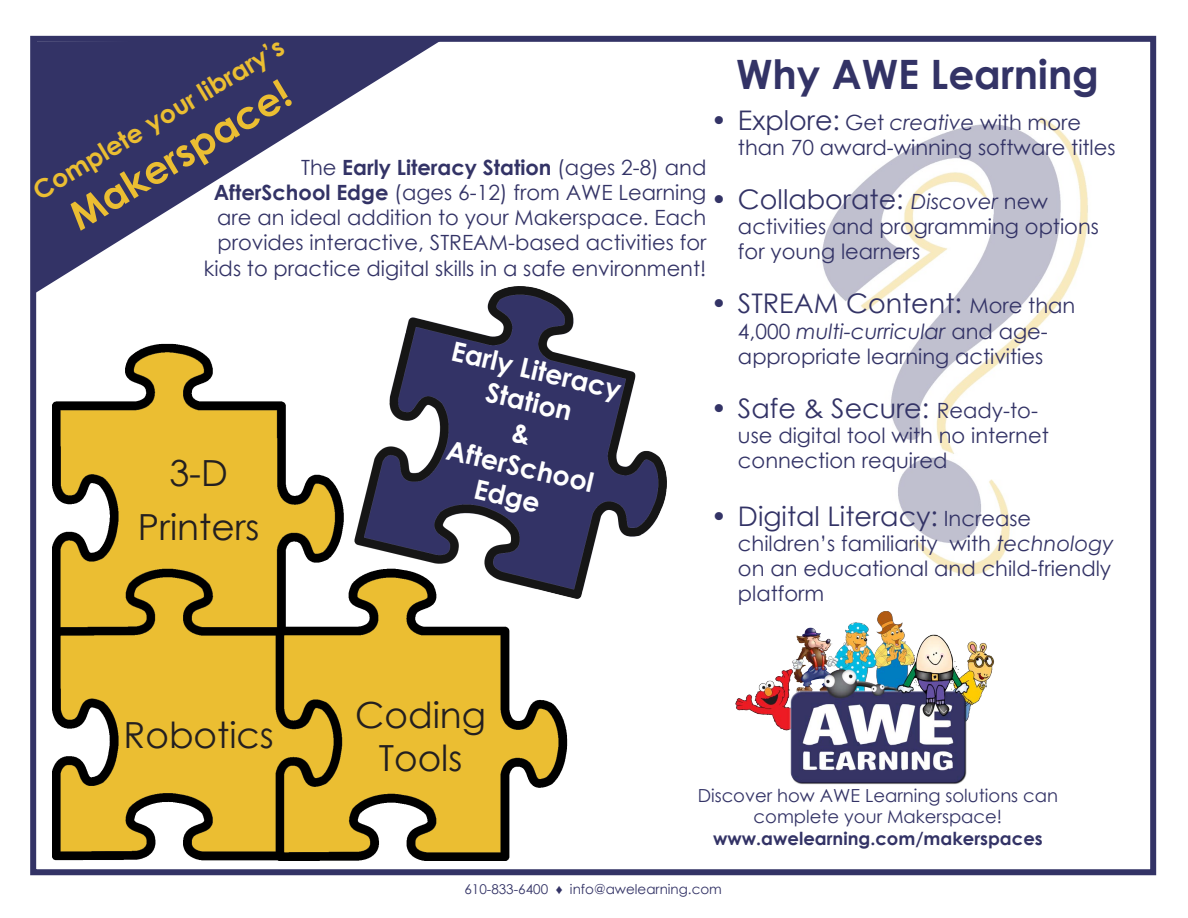
<style>
.page{position:relative;width:1188px;height:918px;background:#fff}
.page>*{position:absolute;margin:0;border:0;box-sizing:border-box;transform-origin:0 0}
.t1{font:700 40.5px "Century Gothic";color:#336}
.t2{font:700 39px "Century Gothic";color:#ebbe32}
.t3{font:36px/54px "Century Gothic";color:#231f20;text-align:center}
.t4{font:27px "Century Gothic";color:#336}
.t5{font:700 27px/32.4px "Century Gothic";color:#fff;text-align:center}
.t6{font:700 25.5px "Century Gothic";color:#ebbe32}
.t7{font:21px/25.2px "Century Gothic";color:#336}
.t8{font:18px "Century Gothic";color:#336}
.t9{font:700 18px "Century Gothic";color:#336}
.t10{font:13.5px "Century Gothic";color:#336}
.s1{font-weight:700}
.s2{font-size:27px}
.s3{font-style:italic}
.s4{font-style:italic;font-size:21px}
.s5{font-size:21px}
</style>
<div class="page">
<div style="left:30px;top:36px;width:1126px;height:839px;border:6px solid #336"></div>
<img style="left:53px;top:286px;width:614px;height:574px">
<img style="left:822px;top:117px;width:266px;height:458px">
<svg style="left:31px;top:38px;width:413px;height:258px"></svg>
<img style="left:735px;top:611px;width:259px;height:174px">
<div style="left:613px;top:788px;width:530px;height:72px;background:#fff"></div>
<p class="t6" style="left:25px;top:176px;width:289px;rotate:-31deg">Complete your library’s</p>
<p class="t2" style="left:57px;top:194px;width:252px;rotate:-31deg">Makerspace!</p>
<p class="t7" style="left:204px;top:154px;width:504px;text-align:right">The <span class="s1">Early Literacy Station</span> (ages 2-8) and <span class="s1">AfterSchool Edge</span> (ages 6-12) from AWE Learning are an ideal addition to your Makerspace. Each provides interactive, STREAM-based activities for kids to practice digital skills in a safe environment!</p>
<p class="t3" style="left:138px;top:445px;width:123px">3-D<br>Printers</p>
<p class="t5" style="left:456px;top:334px;width:175px;rotate:13deg">Early Literacy<br>Station<br>&amp;<br>AfterSchool<br>Edge</p>
<p class="t1" style="left:736px;top:44px;width:364px">Why AWE Learning</p>
<p class="t7" style="left:738px;top:109px;width:379px;text-indent:-27px"><span class="s2">• Explore:</span> Get <span class="s3">creative</span> with more than 70 award-winning software titles</p>
<p class="t4" style="left:711px;top:180px;width:338px">• Collaborate: <span class="s4">Discover</span> <span class="s5">new</span></p>
<p class="t7" style="left:738px;top:214px;width:363px">activities and programming options for young learners</p>
<p class="t4" style="left:711px;top:285px;width:366px">• STREAM Content: <span class="s5">More than</span></p>
<p class="t7" style="left:738px;top:318px;width:311px">4,000 <span class="s3">multi-curricular</span> and age&shy;appropriate learning activities</p>
<p class="t4" style="left:711px;top:389px;width:328px">• Safe &amp; Secure: <span class="s5">Ready-to-</span></p>
<p class="t7" style="left:738px;top:422px;width:312px">use digital tool with no internet connection required</p>
<p class="t4" style="left:711px;top:497px;width:322px">• Digital Literacy: <span class="s5">Increase</span></p>
<p class="t7" style="left:738px;top:530px;width:377px">children’s familiarity with <span class="s3">technology </span>on an educational and child-friendly platform</p>
<p class="t3" style="left:124px;top:707px;width:152px">Robotics</p>
<p class="t3" style="left:355px;top:693px;width:132px;line-height:43.2px">Coding<br>Tools</p>
<p class="t8" style="left:698px;top:783px;width:362px">Discover how AWE Learning solutions can</p>
<p class="t8" style="left:754px;top:804px;width:250px">complete your Makerspace!</p>
<p class="t9" style="left:713px;top:825px;width:331px">www.awelearning.com/makerspaces</p>
<p class="t10" style="left:464px;top:880px;width:259px">610-833-6400 ♦ info@awelearning.com</p>
</div>
